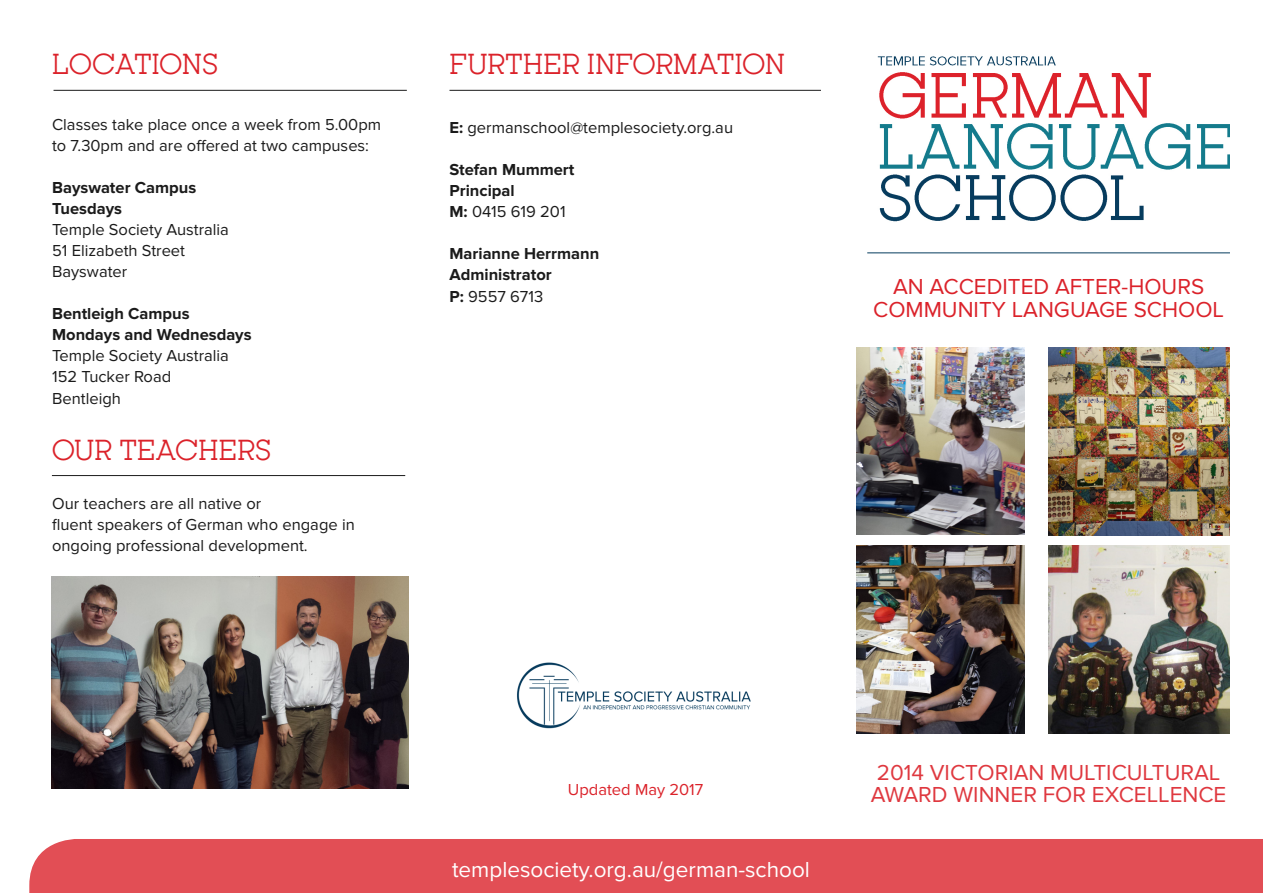
<style>
.page{position:relative;width:1263px;height:893px;background:#fff}
.page>*{position:absolute;margin:0;border:0;box-sizing:border-box;transform-origin:0 0}
.t1{font:27px "Kettering 105";color:#db222a}
.t2{font:22.5px/22.5px "Proxima Nova";color:#df383f}
.t3{font:22.5px/22.5px "Proxima Nova";color:#db222a;text-align:center}
.t4{font:22.5px "Proxima Nova";color:#fff}
.t5{font:16.5px/21px "Proxima Nova";color:#1b1b1b}
.t6{font:700 16.5px "Proxima Nova";color:#1b1b1b}
.t7{font:16.5px "Proxima Nova";color:#db222a}
.s1{font-weight:700}
</style>
<div class="page">
<hr style="left:449px;top:90px;width:372px;height:1px;background:#1b1b1b">
<hr style="left:54px;top:90px;width:353px;height:1px;background:#1b1b1b">
<hr style="left:52px;top:475px;width:353px;height:1px;background:#1b1b1b">
<img style="left:517px;top:662px;width:234px;height:67px">
<div style="left:29px;top:839px;width:1234px;height:54px;background:#e24e55"></div>
<img style="left:52px;top:577px;width:356px;height:212px">
<hr style="left:867px;top:252px;width:363px;height:1px;background:#053c5e">
<img style="left:856px;top:347px;width:169px;height:188px">
<img style="left:1048px;top:545px;width:182px;height:188px">
<img style="left:1048px;top:347px;width:182px;height:188px">
<img style="left:856px;top:545px;width:169px;height:188px">
<img style="left:877px;top:56px;width:353px;height:166px">
<p class="t1" style="left:52px;top:49px;width:168px">LOCATIONS</p>
<p class="t5" style="left:52px;top:114px;width:330px">Classes take place once a week from 5.00pm to 7.30pm and are offered at two campuses:</p>
<p class="t6" style="left:52px;top:178px;width:146px">Bayswater Campus</p>
<p class="t6" style="left:52px;top:199px;width:71px">Tuesdays</p>
<p class="t5" style="left:52px;top:219px;width:178px">Temple Society Australia</p>
<p class="t5" style="left:52px;top:240px;width:134px">51 Elizabeth Street</p>
<p class="t5" style="left:52px;top:261px;width:77px">Bayswater</p>
<p class="t6" style="left:52px;top:304px;width:139px">Bentleigh Campus</p>
<p class="t6" style="left:52px;top:325px;width:201px">Mondays and Wednesdays</p>
<p class="t5" style="left:52px;top:345px;width:178px">Temple Society Australia</p>
<p class="t5" style="left:52px;top:366px;width:121px">152 Tucker Road</p>
<p class="t5" style="left:52px;top:389px;width:70px">Bentleigh</p>
<p class="t1" style="left:52px;top:435px;width:221px">OUR TEACHERS</p>
<p class="t5" style="left:52px;top:494px;width:211px">Our teachers are all native or</p>
<p class="t5" style="left:52px;top:515px;width:304px">fluent speakers of German who engage in ongoing professional development.</p>
<p class="t1" style="left:449px;top:49px;width:337px">FURTHER INFORMATION</p>
<p class="t5" style="left:449px;top:117px;width:285px"><span class="s1">E:</span> germanschool@templesociety.org.au</p>
<p class="t6" style="left:449px;top:160px;width:126px">Stefan Mummert</p>
<p class="t6" style="left:449px;top:181px;width:67px">Principal</p>
<p class="t5" style="left:449px;top:201px;width:118px"><span class="s1">M:</span> 0415 619 201</p>
<p class="t6" style="left:449px;top:244px;width:151px">Marianne Herrmann</p>
<p class="t6" style="left:449px;top:265px;width:104px">Administrator</p>
<p class="t5" style="left:449px;top:287px;width:95px"><span class="s1">P:</span> 9557 6713</p>
<p class="t3" style="left:873px;top:276px;width:352px">AN ACCEDITED AFTER-HOURS<br>COMMUNITY LANGUAGE SCHOOL</p>
<p class="t7" style="left:568px;top:780px;width:137px">Updated May 2017</p>
<p class="t4" style="left:452px;top:856px;width:359px">templesociety.org.au/german-school</p>
<p class="t2" style="left:871px;top:761px;width:357px">2014 VICTORIAN MULTICULTURAL<br>AWARD WINNER FOR EXCELLENCE</p>
</div>
